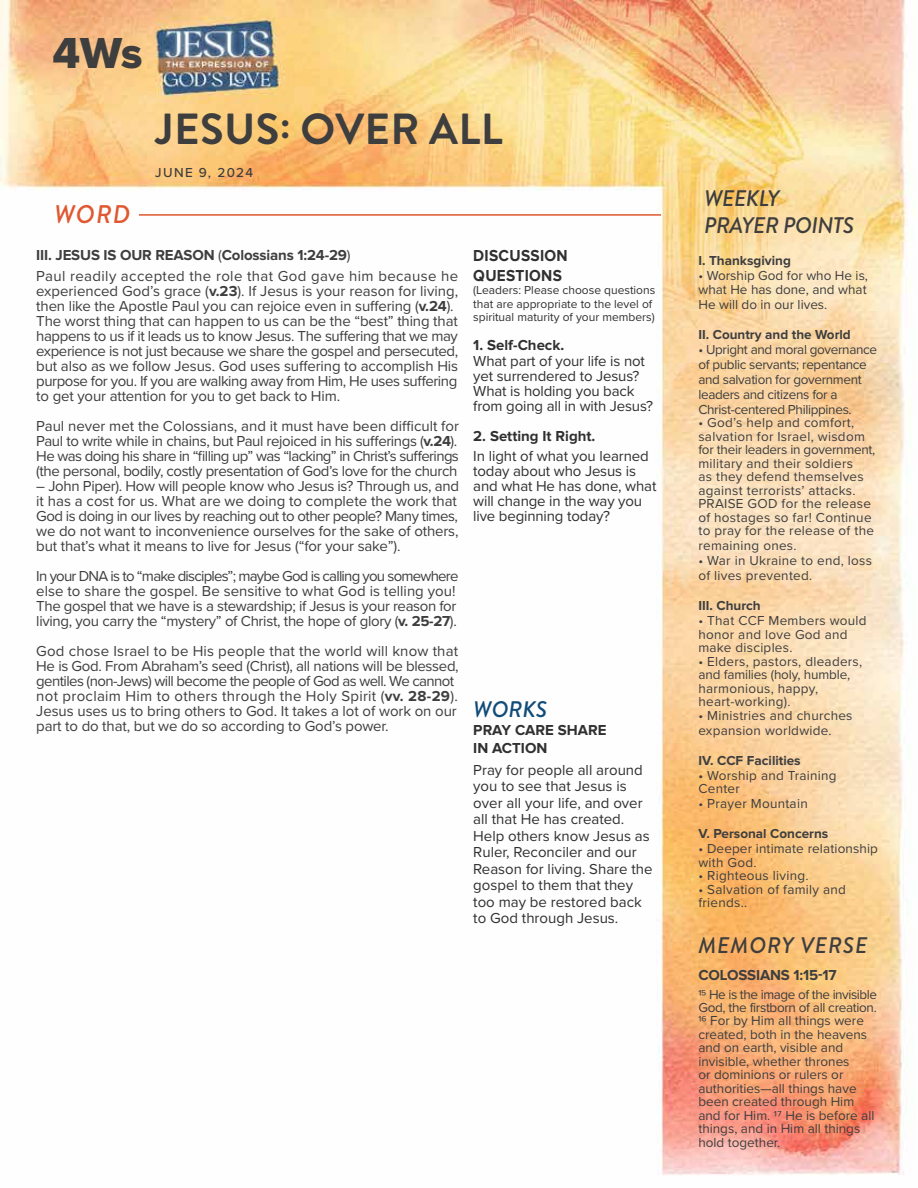
<style>
.page{position:relative;width:918px;height:1188px;background:#fff}
.page>*{position:absolute;margin:0;border:0;box-sizing:border-box;transform-origin:0 0}
.t1{font:45px "Proxima Nova Extrabld";color:#3e3e3e}
.t2{font:700 43.5px "Brandon Grotesque";letter-spacing:.01em;color:#3e3e3e}
.t3{font:italic 500 25.5px "Brandon Grotesque";color:#df5830}
.t4{font:italic 500 22.5px/27px "Brandon Grotesque";letter-spacing:-.02em;color:#3e3e3e}
.t5{font:italic 500 22.5px "Brandon Grotesque";letter-spacing:.04em;color:#3e3e3e}
.t6{font:italic 500 22.5px "Brandon Grotesque";color:#114c79}
.t7{font:700 16.5px/19.5px "Proxima Nova";letter-spacing:.02em;color:#303030;scale:.93 1}
.t8{font:15px/15px "Proxima Nova";letter-spacing:-.01em;color:#3e3e3e}
.t9{font:15px/16.5px "Proxima Nova";color:#303030}
.t10{font:15px/21px "Proxima Nova";letter-spacing:.025em;color:#3e3e3e}
.t11{font:700 15px/18px "Proxima Nova";color:#303030}
.t12{font:700 15px "Proxima Nova";letter-spacing:-.01em;color:#3e3e3e}
.t13{font:13.5px/13.5px "Proxima Nova";letter-spacing:.02em;color:#3e3e3e}
.t14{font:13.5px/13.4px "Proxima Nova";color:#3e3e3e}
.t15{font:13.5px/15px "Proxima Nova";letter-spacing:-.025em;color:#3e3e3e}
.t16{font:700 13.5px "Proxima Nova";color:#3e3e3e}
.t17{font:500 13.5px "Proxima Nova";letter-spacing:.1em;color:#3e3e3e}
.t18{font:12px/13.5px "Proxima Nova";color:#303030}
.s1{font-weight:700}
</style>
<div class="page">
<img style="left:0;top:0;width:916px;height:1175px">
<hr style="left:139px;top:214px;width:522px;height:2px;background:#df5830">
<h1 class="t1" style="left:52px;top:27px;width:92px">4Ws</h1>
<h3 class="t3" style="left:54px;top:196px;width:78px">WORD</h3>
<h2 class="t2" style="left:156px;top:98px;width:349px">JESUS: OVER ALL</h2>
<p class="t17" style="left:155px;top:162px;width:100px">JUNE 9, 2024</p>
<p class="t10" style="left:36px;top:244px;width:424px"><span class="s1">III. JESUS IS OUR REASON</span> (<span class="s1">Colossians 1:24-29</span>)<br>Paul readily accepted the role that God gave him because he</p>
<p class="t8" style="left:36px;top:283px;width:423px">experienced God’s grace (<span class="s1">v.23</span>). If Jesus is your reason for living, then like the Apostle Paul you can rejoice even in suffering (<span class="s1">v.24</span>).<br>The worst thing that can happen to us can be the “best” thing that happens to us if it leads us to know Jesus. The suffering that we may experience is not just because we share the gospel and persecuted, but also as we follow Jesus. God uses suffering to accomplish His purpose for you. If you are walking away from Him, He uses suffering to get your attention for you to get back to Him.</p>
<p class="t8" style="left:36px;top:418px;width:424px;text-align:justify">Paul never met the Colossians, and it must have been difficult for Paul to write while in chains, but Paul rejoiced in his sufferings (<span class="s1">v.24</span>).<br>He was doing his share in “filling up” was “lacking” in Christ’s sufferings (the personal, bodily, costly presentation of God’s love for the church</p>
<p class="t8" style="left:36px;top:478px;width:424px">– John Piper). How will people know who Jesus is? Through us, and it has a cost for us. What are we doing to complete the work that God is doing in our lives by reaching out to other people? Many times, we do not want to inconvenience ourselves for the sake of others, but that’s what it means to live for Jesus (“for your sake”).</p>
<p class="t8" style="left:36px;top:568px;width:424px">In your DNA is to “make disciples”; maybe God is calling you somewhere else to share the gospel. Be sensitive to what God is telling you!<br>The gospel that we have is a stewardship; if Jesus is your reason for living, you carry the “mystery” of Christ, the hope of glory (<span class="s1">v. 25-27</span>).</p>
<p class="t8" style="left:36px;top:643px;width:424px">God chose Israel to be His people that the world will know that He is God. From Abraham’s seed (Christ), all nations will be blessed, gentiles (non-Jews) will become the people of God as well. We cannot not proclaim Him to others through the Holy Spirit (<span class="s1">vv. 28-29</span>).<br>Jesus uses us to bring others to God. It takes a lot of work on our part to do that, but we do so according to God’s power.</p>
<p class="t7" style="left:473px;top:247px;width:103px">DISCUSSION<br>QUESTIONS</p>
<p class="t18" style="left:473px;top:283px;width:184px">(Leaders: Please choose questions that are appropriate to the level of spiritual maturity of your members)</p>
<p class="t11" style="left:473px;top:336px;width:93px">1. Self-Check.</p>
<p class="t9" style="left:473px;top:353px;width:181px;line-height:15px">What part of your life is not yet surrendered to Jesus?<br>What is holding you back from going all in with Jesus?</p>
<p class="t11" style="left:473px;top:428px;width:124px">2. Setting It Right.</p>
<p class="t9" style="left:473px;top:448px;width:185px;line-height:15px">In light of what you learned today about who Jesus is and what He has done, what will change in the way you live beginning today?</p>
<h3 class="t6" style="left:473px;top:693px;width:75px">WORKS</h3>
<p class="t11" style="left:473px;top:721px;width:135px">PRAY CARE SHARE<br>IN ACTION</p>
<p class="t9" style="left:473px;top:761px;width:181px">Pray for people all around you to see that Jesus is over all your life, and over all that He has created.<br>Help others know Jesus as<br>Ruler, Reconciler and our<br>Reason for living. Share the gospel to them that they too may be restored back to God through Jesus.</p>
<h3 class="t4" style="left:704px;top:185px;width:152px">WEEKLY<br>PRAYER POINTS</h3>
<p class="t16" style="left:698px;top:255px;width:94px">I. Thanksgiving</p>
<p class="t14" style="left:698px;top:269px;width:171px">• Worship God for who He is, what He has done, and what</p>
<p class="t14" style="left:698px;top:297px;width:130px">He will do in our lives.</p>
<p class="t16" style="left:698px;top:328px;width:154px">II. Country and the World</p>
<p class="t15" style="left:698px;top:341px;width:180px">• Upright and moral governance of public servants; repentance and salvation for government leaders and citizens for a<br>Christ-centered Philippines.</p>
<p class="t13" style="left:698px;top:416px;width:178px">• God’s help and comfort, salvation for Israel, wisdom for their leaders in government, military and their soldiers<br>as they defend themselves against terrorists’ attacks.<br>PRAISE GOD for the release of hostages so far! Continue to pray for the release of the</p>
<p class="t13" style="left:698px;top:539px;width:100px">remaining ones.</p>
<p class="t13" style="left:698px;top:553px;width:175px;line-height:15px">• War in Ukraine to end, loss of lives prevented.</p>
<p class="t16" style="left:698px;top:600px;width:64px">III. Church</p>
<p class="t13" style="left:698px;top:614px;width:170px">• That CCF Members would honor and love God and make disciples.</p>
<p class="t13" style="left:698px;top:654px;width:165px">• Elders, pastors, dleaders, and families (holy, humble, harmonious, happy, heart-working).</p>
<p class="t13" style="left:698px;top:707px;width:156px;line-height:15px">• Ministries and churches expansion worldwide.</p>
<p class="t16" style="left:698px;top:754px;width:104px">IV. CCF Facilities</p>
<p class="t13" style="left:698px;top:768px;width:140px">• Worship and Training<br>Center</p>
<p class="t13" style="left:698px;top:797px;width:111px">• Prayer Mountain</p>
<p class="t16" style="left:698px;top:828px;width:131px">V. Personal Concerns</p>
<p class="t14" style="left:698px;top:842px;width:181px">• Deeper intimate relationship with God.</p>
<p class="t13" style="left:698px;top:869px;width:112px">• Righteous living.</p>
<p class="t13" style="left:698px;top:882px;width:149px">• Salvation of family and friends..</p>
<h3 class="t5" style="left:698px;top:930px;width:171px">MEMORY VERSE</h3>
<p class="t12" style="left:698px;top:969px;width:140px">COLOSSIANS 1:15-17</p>
<p class="t14" style="left:698px;top:988px;width:180px">15 He is the image of the invisible<br>God, the firstborn of all creation.<br>16 For by Him all things were created, both in the heavens and on earth, visible and invisible, whether thrones<br>or dominions or rulers or authorities—all things have been created through Him and for Him. 17 He is before all things, and in Him all things hold together.</p>
</div>
